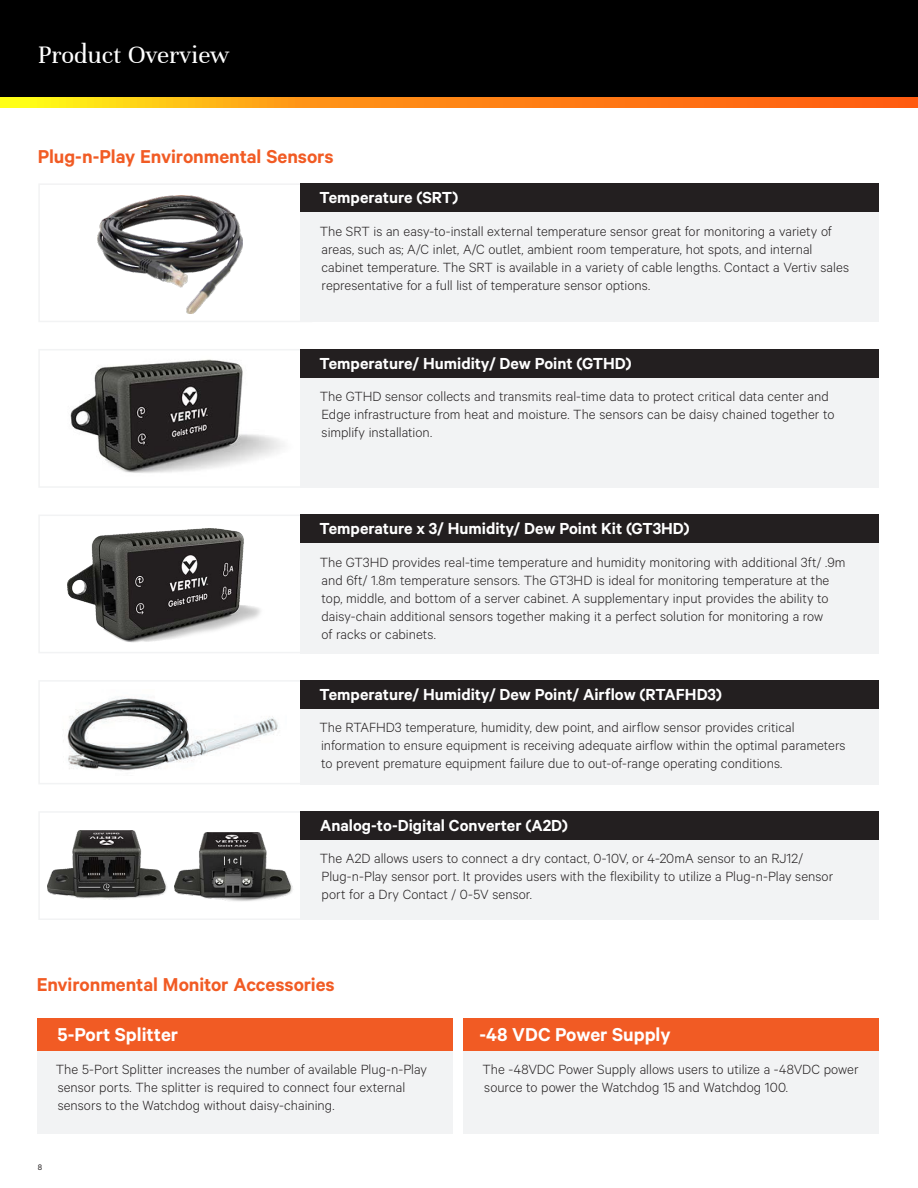
<style>
.page{position:relative;width:918px;height:1188px;background:#fff}
.page>*{position:absolute;margin:0;border:0;box-sizing:border-box;transform-origin:0 0}
.t1{font:27px "Unna";color:#fff}
.Vertiv_Orange_Main_H{font:600 21px "Calibre";letter-spacing:-.005em;color:#f15b24}
.Orange_Box_Heading{font:600 21px "Calibre";color:#fff}
.Orange_Box_Heading-2{font:600 18px "Calibre";color:#fff}
.Gray_Column_Body_Tex{font:300 15px/18px "Calibre";color:#231f20}
.t2{font:9px "Calibre";color:#231f20}
</style>
<div class="page">
<div style="left:0;top:0;width:918px;height:108px;background:#000"></div>
<svg style="left:0;top:98px;width:918px;height:10px"></svg>
<div style="left:37px;top:1051px;width:416px;height:83px;background:#f2f3f4"></div>
<div style="left:463px;top:1051px;width:416px;height:83px;background:#f2f3f4"></div>
<div style="left:37px;top:1018px;width:416px;height:33px;background:#f15b24"></div>
<div style="left:463px;top:1018px;width:416px;height:33px;background:#f15b24"></div>
<div style="left:38px;top:349px;width:274px;height:139px;border:2px solid #f2f3f4"></div>
<div style="left:301px;top:371px;width:578px;height:117px;background:#f2f3f4"></div>
<div style="left:300px;top:349px;width:579px;height:28px;background:#231f20"></div>
<img style="left:70px;top:359px;width:214px;height:114px">
<div style="left:38px;top:183px;width:274px;height:139px;border:2px solid #f2f3f4"></div>
<div style="left:301px;top:206px;width:578px;height:116px;background:#f2f3f4"></div>
<div style="left:300px;top:183px;width:579px;height:29px;background:#231f20"></div>
<img style="left:97px;top:195px;width:146px;height:118px">
<div style="left:38px;top:515px;width:274px;height:138px;border:2px solid #f2f3f4"></div>
<div style="left:301px;top:537px;width:578px;height:116px;background:#f2f3f4"></div>
<div style="left:300px;top:515px;width:579px;height:28px;background:#231f20"></div>
<img style="left:68px;top:529px;width:193px;height:114px">
<div style="left:38px;top:680px;width:274px;height:104px;border:2px solid #f2f3f4"></div>
<div style="left:300px;top:702px;width:579px;height:82px;background:#f2f3f4"></div>
<div style="left:300px;top:680px;width:579px;height:28px;background:#231f20"></div>
<img style="left:67px;top:698px;width:211px;height:73px">
<div style="left:38px;top:811px;width:274px;height:109px;border:2px solid #f2f3f4"></div>
<div style="left:301px;top:833px;width:578px;height:87px;background:#f2f3f4"></div>
<div style="left:300px;top:811px;width:579px;height:28px;background:#231f20"></div>
<img style="left:47px;top:831px;width:120px;height:68px">
<img style="left:175px;top:832px;width:118px;height:70px">
<h1 class="t1" style="left:38px;top:39px;width:193px">Product Overview</h1>
<p class="Vertiv_Orange_Main_H" style="left:38px;top:144px;width:297px">Plug-n-Play Environmental Sensors</p>
<p class="Orange_Box_Heading-2" style="left:320px;top:187px;width:140px">Temperature (SRT)</p>
<p class="Gray_Column_Body_Tex" style="left:320px;top:221px;width:531px">The SRT is an easy-to-install external temperature sensor great for monitoring a variety of areas, such as; A/C inlet, A/C outlet, ambient room temperature, hot spots, and internal cabinet temperature. The SRT is available in a variety of cable lengths. Contact a Vertiv sales representative for a full list of temperature sensor options.</p>
<p class="Orange_Box_Heading-2" style="left:320px;top:353px;width:313px">Temperature/ Humidity/ Dew Point (GTHD)</p>
<p class="Gray_Column_Body_Tex" style="left:320px;top:387px;width:516px">The GTHD sensor collects and transmits real-time data to protect critical data center and<br>Edge infrastructure from heat and moisture. The sensors can be daisy chained together to simplify installation.</p>
<p class="Orange_Box_Heading-2" style="left:320px;top:518px;width:371px">Temperature x 3/ Humidity/ Dew Point Kit (GT3HD)</p>
<p class="Gray_Column_Body_Tex" style="left:320px;top:552px;width:527px">The GT3HD provides real-time temperature and humidity monitoring with additional 3ft/ .9m and 6ft/ 1.8m temperature sensors. The GT3HD is ideal for monitoring temperature at the top, middle, and bottom of a server cabinet. A supplementary input provides the ability to daisy-chain additional sensors together making it a perfect solution for monitoring a row<br>of racks or cabinets.</p>
<p class="Orange_Box_Heading-2" style="left:320px;top:684px;width:404px">Temperature/ Humidity/ Dew Point/ Airflow (RTAFHD3)</p>
<p class="Gray_Column_Body_Tex" style="left:319px;top:718px;width:528px">The RTAFHD3 temperature, humidity, dew point, and airflow sensor provides critical information to ensure equipment is receiving adequate airflow within the optimal parameters to prevent premature equipment failure due to out-of-range operating conditions.</p>
<p class="Orange_Box_Heading-2" style="left:320px;top:815px;width:249px">Analog-to-Digital Converter (A2D)</p>
<p class="Gray_Column_Body_Tex" style="left:320px;top:849px;width:515px">The A2D allows users to connect a dry contact, 0-10V, or 4-20mA sensor to an RJ12/<br>Plug-n-Play sensor port. It provides users with the flexibility to utilize a Plug-n-Play sensor port for a Dry Contact / 0-5V sensor.</p>
<p class="Vertiv_Orange_Main_H" style="left:37px;top:972px;width:300px">Environmental Monitor Accessories</p>
<p class="Orange_Box_Heading" style="left:58px;top:1022px;width:122px">5-Port Splitter</p>
<p class="Orange_Box_Heading" style="left:480px;top:1022px;width:193px">-48 VDC Power Supply</p>
<p class="Gray_Column_Body_Tex" style="left:56px;top:1059px;width:373px">The 5-Port Splitter increases the number of available Plug-n-Play sensor ports. The splitter is required to connect four external sensors to the Watchdog without daisy-chaining.</p>
<p class="Gray_Column_Body_Tex" style="left:483px;top:1059px;width:378px">The -48VDC Power Supply allows users to utilize a -48VDC power source to power the Watchdog 15 and Watchdog 100.</p>
<p class="t2" style="left:38px;top:1162px;width:6px">8</p>
</div>
